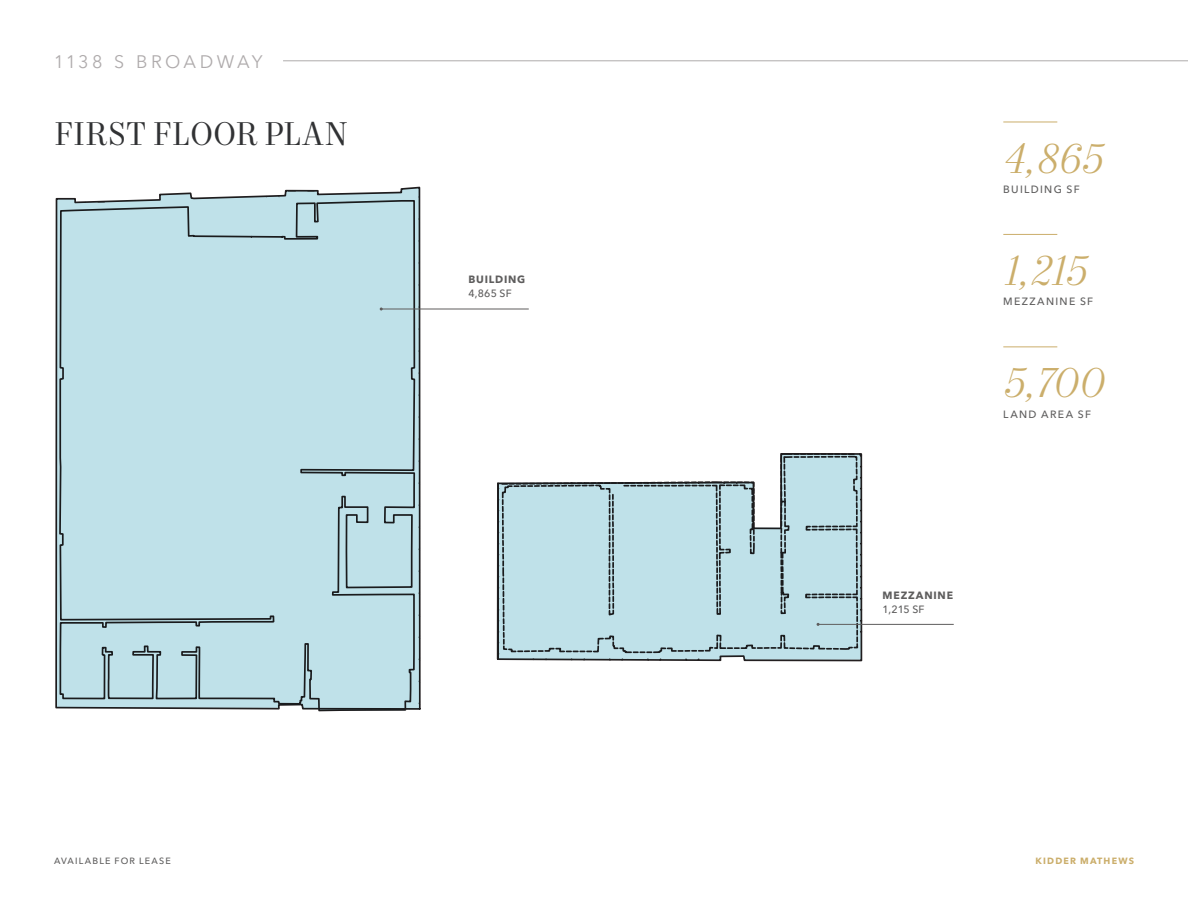
<style>
.page{position:relative;width:1188px;height:918px;background:#fff}
.page>*{position:absolute;margin:0;border:0;box-sizing:border-box;transform-origin:0 0}
.Stat_Italic_-_Gold_2023{font:italic 300 42px "Mort Modern 07";color:#cbae6b}
.Headline_-_Level_2_-_Charcoal_2023{font:33px "Mort Modern 08";letter-spacing:.005em;color:#313234}
.t1{font:18px "Avenir Next LT Pro";letter-spacing:.175em;color:#afabac}
.Stat_Label_-_Ash_2023{font:500 10.5px "Avenir Next LT Pro";letter-spacing:.125em;color:#5e5d5d}
.Map_Highlight_-_Bold_-_Ash_2023{font:700 10.5px "Avenir Next LT Pro";letter-spacing:.075em;color:#5e5d5d}
.Map_Highlight_-_Subtext_-_Ash_2023{font:500 10.5px "Avenir Next LT Pro";letter-spacing:.015em;color:#5e5d5d}
.t2{font:500 9px "Avenir Next LT Pro";letter-spacing:.13em;color:#5e5d5d}
.t3{font:700 9px "Avenir Next LT Pro";letter-spacing:.13em;color:#cbae6b}
</style>
<div class="page">
<hr style="left:1003px;top:122px;width:54px;height:1px;background:#cbae6b">
<hr style="left:1003px;top:234px;width:54px;height:1px;background:#cbae6b">
<hr style="left:1003px;top:346px;width:54px;height:1px;background:#cbae6b">
<svg style="left:56px;top:188px;width:364px;height:523px;background:#b8d8e0"></svg>
<hr style="left:818px;top:624px;width:136px;height:1px;background:#5e5d5d">
<svg style="left:496px;top:453px;width:367px;height:209px;background:#bcd7dd"></svg>
<hr style="left:381px;top:309px;width:148px;height:1px;background:#5e5d5d">
<hr style="left:283px;top:61px;width:905px;height:1px;background:#afabac">
<h3 class="t1" style="left:54px;top:51px;width:211px">1138 S BROADWAY</h3>
<p class="Headline_-_Level_2_-_Charcoal_2023" style="left:54px;top:114px;width:296px">FIRST FLOOR PLAN</p>
<p class="Map_Highlight_-_Bold_-_Ash_2023" style="left:468px;top:273px;width:58px">BUILDING</p>
<p class="Map_Highlight_-_Subtext_-_Ash_2023" style="left:468px;top:287px;width:45px">4,865 SF</p>
<p class="Stat_Italic_-_Gold_2023" style="left:1003px;top:133px;width:100px">4,865</p>
<p class="Stat_Label_-_Ash_2023" style="left:1003px;top:183px;width:78px">BUILDING SF</p>
<p class="Stat_Italic_-_Gold_2023" style="left:1003px;top:245px;width:84px">1,215</p>
<p class="Stat_Label_-_Ash_2023" style="left:1003px;top:295px;width:91px">MEZZANINE SF</p>
<p class="Stat_Italic_-_Gold_2023" style="left:1003px;top:358px;width:102px">5,700</p>
<p class="Stat_Label_-_Ash_2023" style="left:1003px;top:408px;width:89px">LAND AREA SF</p>
<p class="Map_Highlight_-_Bold_-_Ash_2023" style="left:883px;top:589px;width:72px">MEZZANINE</p>
<p class="Map_Highlight_-_Subtext_-_Ash_2023" style="left:883px;top:603px;width:43px">1,215 SF</p>
<p class="t2" style="left:54px;top:855px;width:118px">AVAILABLE FOR LEASE</p>
<p class="t3" style="left:1036px;top:855px;width:100px">KIDDER MATHEWS</p>
</div>
